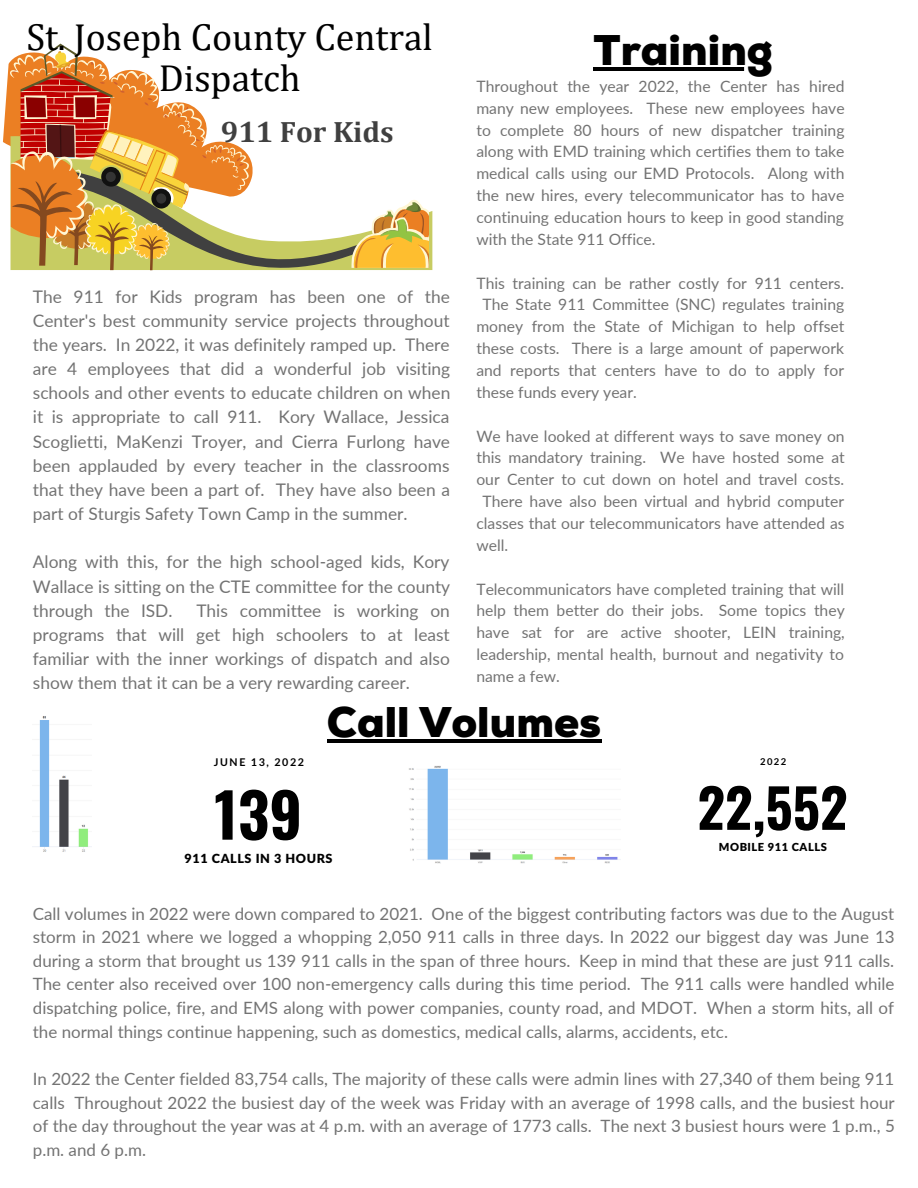
<style>
.page{position:relative;width:918px;height:1188px;background:#fff}
.page>*{position:absolute;margin:0;border:0;box-sizing:border-box;transform-origin:0 0}
.t1{font:700 60.9px "Oswald";color:#000}
.t2{font:700 53.7px "Oswald";color:#000}
.t3{font:900 42.75px "Nexa";color:#000}
.t4{font:37.95px/40.8px "Cambria";color:#000;text-align:center}
.t5{font:700 29.55px "Cambria";color:#404040}
.t6{font:17.4px/24.2px "Lato";color:#737373;text-align:justify}
.t7{font:16.95px/23.7px "Lato";color:#737373;text-align:justify}
.t8{font:15.75px/21.9px "Lato";color:#737373;text-align:justify}
.t9{font:900 12.6px "Lato Latin";letter-spacing:.045em;color:#000}
.t10{font:900 11.1px "Lato Latin";letter-spacing:.045em;color:#000}
.t11{font:700 10.65px "Lato";letter-spacing:.155em;color:#000}
.t12{font:700 9.45px "Lato";color:#000}
</style>
<div class="page">
<svg style="left:3px;top:44px;width:426px;height:226px"></svg>
<img style="left:33px;top:716px;width:58px;height:136px">
<img style="left:409px;top:766px;width:211px;height:98px">
<hr style="left:594px;top:68px;width:179px;height:3px;background:#000">
<hr style="left:327px;top:740px;width:274px;height:3px;background:#000">
<p class="t4" style="left:26px;top:16px;width:408px">St. Joseph County Central<br>Dispatch</p>
<p class="t5" style="left:221px;top:114px;width:174px">911 For Kids</p>
<p class="t6" style="left:33px;top:284px;width:419px">The 911 for Kids program has been one of the Center's best community service projects throughout the years. In 2022, it was definitely ramped up. There are 4 employees that did a wonderful job visiting schools and other events to educate children on when it is appropriate to call 911. Kory Wallace, Jessica Scoglietti, MaKenzi Troyer, and Cierra Furlong have been applauded by every teacher in the classrooms that they have been a part of. They have also been a part of Sturgis Safety Town Camp in the summer.</p>
<p class="t6" style="left:33px;top:550px;width:419px">Along with this, for the high school-aged kids, Kory Wallace is sitting on the CTE committee for the county through the ISD.</p>
<p class="t6" style="left:33px;top:598px;width:419px;text-indent:164px">This committee is working on programs that will get high schoolers to at least familiar with the inner workings of dispatch and also show them that it can be a very rewarding career.</p>
<p class="t3" style="left:594px;top:25px;width:181px">Training</p>
<p class="t8" style="left:476px;top:75px;width:370px">Throughout the year 2022, the Center has hired many new employees. These new employees have to complete 80 hours of new dispatcher training along with EMD training which certifies them to take medical calls using our EMD Protocols. Along with the new hires, every telecommunicator has to have continuing education hours to keep in good standing with the State 911 Office.</p>
<p class="t8" style="left:476px;top:272px;width:369px">This training can be rather costly for 911 centers.</p>
<p class="t8" style="left:483px;top:293px;width:363px">The State 911 Committee (SNC) regulates training</p>
<p class="t8" style="left:476px;top:315px;width:370px">money from the State of Michigan to help offset</p>
<p class="t8" style="left:476px;top:337px;width:369px">these costs. There is a large amount of paperwork</p>
<p class="t8" style="left:476px;top:359px;width:369px">and reports that centers have to do to apply for</p>
<p class="t8" style="left:476px;top:381px;width:162px">these funds every year.</p>
<p class="t8" style="left:476px;top:425px;width:370px">We have looked at different ways to save money on</p>
<p class="t8" style="left:476px;top:446px;width:370px">this mandatory training. We have hosted some at</p>
<p class="t8" style="left:476px;top:468px;width:369px">our Center to cut down on hotel and travel costs.</p>
<p class="t8" style="left:483px;top:490px;width:363px">There have also been virtual and hybrid computer</p>
<p class="t8" style="left:476px;top:512px;width:370px">classes that our telecommunicators have attended as</p>
<p class="t8" style="left:476px;top:534px;width:33px">well.</p>
<p class="t8" style="left:476px;top:578px;width:370px">Telecommunicators have completed training that will help them better do their jobs. Some topics they have sat for are active shooter, LEIN training, leadership, mental health, burnout and negativity to name a few.</p>
<p class="t11" style="left:214px;top:755px;width:92px">JUNE 13, 2022</p>
<p class="t3" style="left:327px;top:697px;width:276px">Call Volumes</p>
<p class="t1" style="left:214px;top:767px;width:89px">139</p>
<p class="t9" style="left:185px;top:853px;width:149px">911 CALLS IN 3 HOURS</p>
<p class="t12" style="left:760px;top:755px;width:28px">2022</p>
<p class="t2" style="left:697px;top:766px;width:152px">22,552</p>
<p class="t10" style="left:719px;top:842px;width:109px">MOBILE 911 CALLS</p>
<p class="t7" style="left:33px;top:901px;width:863px">Call volumes in 2022 were down compared to 2021. One of the biggest contributing factors was due to the August storm in 2021 where we logged a whopping 2,050 911 calls in three days. In 2022 our biggest day was June 13 during a storm that brought us 139 911 calls in the span of three hours. Keep in mind that these are just 911 calls.<br>The center also received over 100 non-emergency calls during this time period. The 911 calls were handled while dispatching police, fire, and EMS along with power companies, county road, and MDOT. When a storm hits, all of the normal things continue happening, such as domestics, medical calls, alarms, accidents, etc.</p>
<p class="t7" style="left:33px;top:1067px;width:864px">In 2022 the Center fielded 83,754 calls, The majority of these calls were admin lines with 27,340 of them being 911 calls Throughout 2022 the busiest day of the week was Friday with an average of 1998 calls, and the busiest hour of the day throughout the year was at 4 p.m. with an average of 1773 calls. The next 3 busiest hours were 1 p.m., 5 p.m. and 6 p.m.</p>
</div>
